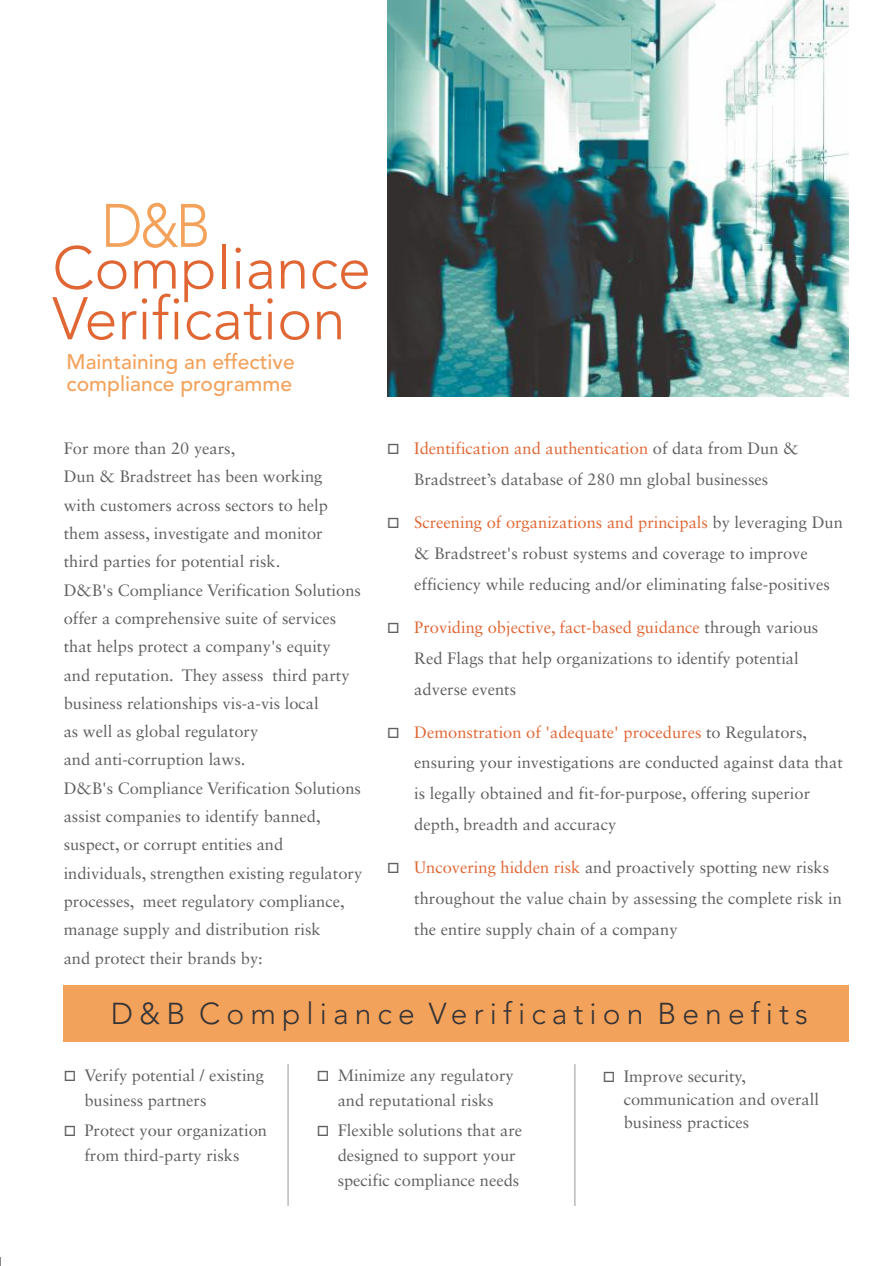
<style>
.page{position:relative;width:895px;height:1266px;background:#fff}
.page>*{position:absolute;margin:0;border:0;box-sizing:border-box;transform-origin:0 0}
.t1{font:300 60.6px "Avenir LT Std";color:#f3a25b;scale:.92 1}
.t2{font:300 59.4px/50.7px "Avenir LT Std";color:#e06634}
.t3{font:300 30px "Avenir LT Std";letter-spacing:.205em;color:#373435}
.t4{font:500 21px/22.2px "Avenir LT Std";color:#f3a25b}
.t5{font:16.5px/28.3px "Sabon LT Std";color:#606062}
.s1{color:#e06634}
</style>
<div class="page">
<img style="left:387px;top:0;width:461px;height:397px">
<div style="left:64px;top:985px;width:784px;height:56px;background:#f3a25b"></div>
<hr style="left:287px;top:1064px;width:1px;height:141px;background:#96989a">
<hr style="left:574px;top:1064px;width:1px;height:141px;background:#96989a">
<h1 class="t1" style="left:101px;top:201px;width:120px">D&amp;B</h1>
<h2 class="t2" style="left:52px;top:248px;width:320px">Compliance<br>Verification</h2>
<p class="t4" style="left:67px;top:352px;width:229px">Maintaining an effective compliance programme</p>
<p class="t5" style="left:64px;top:435px;width:300px">For more than 20 years,<br>Dun &amp; Bradstreet has been working<br>with customers across sectors to help them assess, investigate and monitor<br>third parties for potential risk.<br>D&amp;B's Compliance Verification Solutions offer a comprehensive suite of services that helps protect a company's equity<br>and reputation. They assess third party business relationships vis-a-vis local<br>as well as global regulatory<br>and anti-corruption laws.<br>D&amp;B's Compliance Verification Solutions assist companies to identify banned, suspect, or corrupt entities and individuals, strengthen existing regulatory processes, meet regulatory compliance, manage supply and distribution risk<br>and protect their brands by:</p>
<p class="t5" style="left:387px;top:434px;width:413px;line-height:30.9px;text-align:center">□ <span class="s1">Identification and authentication</span> of data from Dun &amp;<br>Bradstreet’s database of 280 mn global businesses</p>
<p class="t5" style="left:414px;top:508px;width:430px;line-height:30.9px;text-indent:-27px">□ <span class="s1">Screening of organizations and principals</span> by leveraging Dun &amp; Bradstreet's robust systems and coverage to improve efficiency while reducing and/or eliminating false-positives</p>
<p class="t5" style="left:414px;top:613px;width:405px;line-height:30.9px;text-indent:-27px">□ <span class="s1">Providing objective, fact-based guidance</span> through various<br>Red Flags that help organizations to identify potential adverse events</p>
<p class="t5" style="left:414px;top:717px;width:430px;line-height:30.9px;text-indent:-27px">□ <span class="s1">Demonstration of 'adequate' procedures</span> to Regulators, ensuring your investigations are conducted against data that is legally obtained and fit-for-purpose, offering superior depth, breadth and accuracy</p>
<p class="t5" style="left:414px;top:853px;width:429px;line-height:30.9px;text-indent:-27px">□ <span class="s1">Uncovering hidden risk</span> and proactively spotting new risks throughout the value chain by assessing the complete risk in the entire supply chain of a company</p>
<h3 class="t3" style="left:111px;top:1000px;width:698px">D&amp;B Compliance Verification Benefits</h3>
<p class="t5" style="left:84px;top:1064px;width:181px;line-height:25px;text-indent:-21px">□ Verify potential / existing business partners</p>
<p class="t5" style="left:64px;top:1119px;width:205px;line-height:25px;text-align:center">□ Protect your organization from third-party risks</p>
<p class="t5" style="left:317px;top:1064px;width:198px;line-height:25px;text-align:center">□ Minimize any regulatory and reputational risks</p>
<p class="t5" style="left:337px;top:1119px;width:186px;line-height:25px;text-indent:-21px">□ Flexible solutions that are designed to support your specific compliance needs</p>
<p class="t5" style="left:623px;top:1066px;width:197px;line-height:22.8px;text-indent:-21px">□ Improve security, communication and overall business practices</p>
</div>
